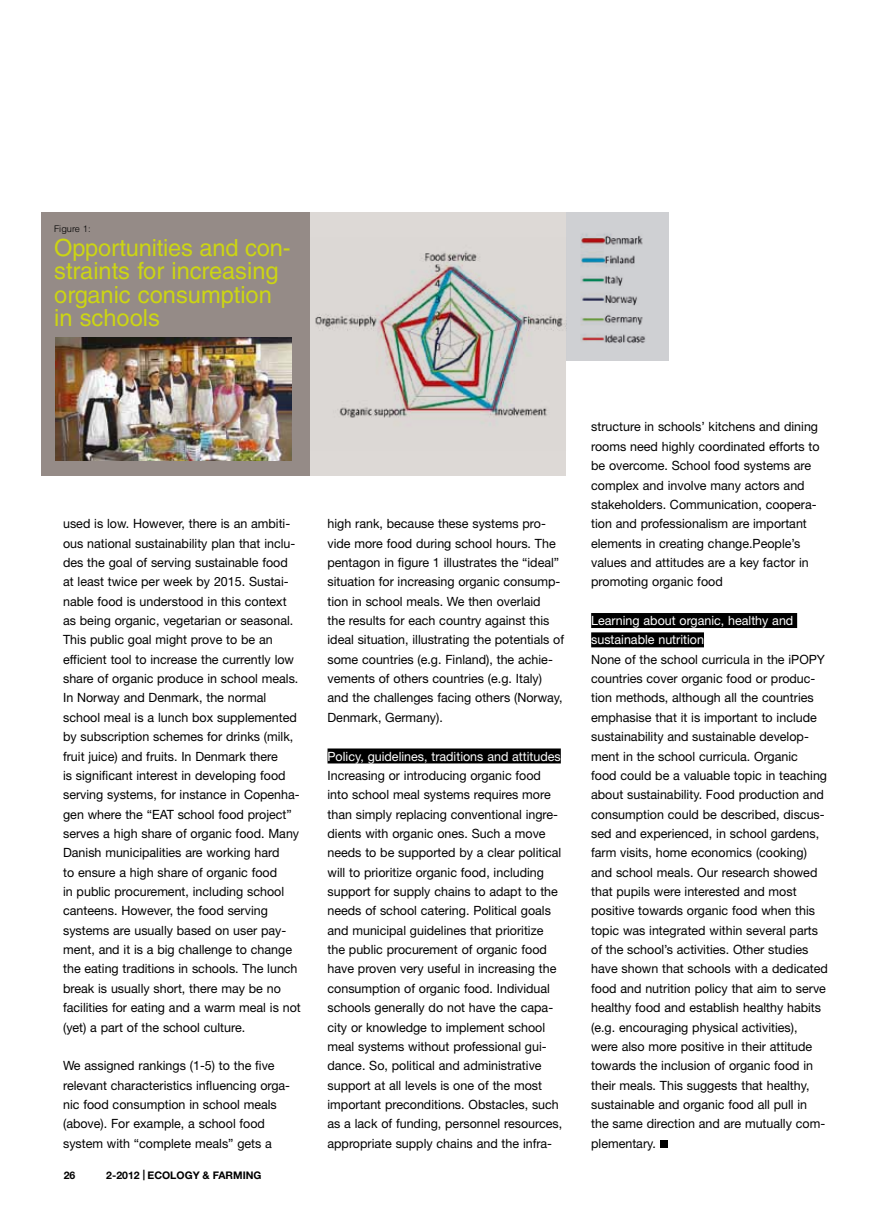
<style>
.page{position:relative;width:893px;height:1212px;background:#fff}
.page>*{position:absolute;margin:0;border:0;box-sizing:border-box;transform-origin:0 0}
.t1{font:23.7px/23.7px "Helvetica LT Std";color:#ccd513}
.t2{font:12.75px/19.4px "Helvetica Neue LT Std";color:#000}
.t3{font:12.75px/19.4px "Helvetica Neue LT Std";color:#fff}
.t4{font:700 10.5px "Helvetica Neue LT Std";color:#000}
.t5{font:300 9.15px "Helvetica LT Std";color:#000}
.s1{font-weight:900}
</style>
<div class="page">
<div style="left:539px;top:213px;width:130px;height:148px;background:#cfd0d3"></div>
<div style="left:305px;top:212px;width:261px;height:264px;background:#ddd9d6"></div>
<div style="left:327px;top:748px;width:234px;height:15px;background:#000"></div>
<div style="left:591px;top:613px;width:206px;height:15px;background:#000"></div>
<div style="left:591px;top:632px;width:113px;height:15px;background:#000"></div>
<div style="left:660px;top:1140px;width:7px;height:7px;background:#000"></div>
<img style="left:315px;top:251px;width:236px;height:174px">
<img style="left:551px;top:212px;width:98px;height:131px">
<div style="left:41px;top:212px;width:269px;height:264px;background:#958b87"></div>
<img style="left:55px;top:337px;width:236px;height:124px">
<p class="t5" style="left:54px;top:223px;width:38px">Figure 1:</p>
<h1 class="t1" style="left:54px;top:235px;width:238px">Opportunities and con&shy;straints for increasing organic consumption in schools</h1>
<p class="t2" style="left:63px;top:514px;width:239px">used is low. However, there is an ambiti&shy;ous national sustainability plan that inclu&shy;des the goal of serving sustainable food at least twice per week by 2015. Sustai&shy;nable food is understood in this context as being organic, vegetarian or seasonal.<br>This public goal might prove to be an efficient tool to increase the currently low share of organic produce in school meals.<br>In Norway and Denmark, the normal school meal is a lunch box supplemented by subscription schemes for drinks (milk, fruit juice) and fruits. In Denmark there<br>is significant interest in developing food serving systems, for instance in Copenha&shy;gen where the “EAT school food project” serves a high share of organic food. Many Danish municipalities are working hard<br>to ensure a high share of organic food<br>in public procurement, including school canteens. However, the food serving systems are usually based on user pay&shy;ment, and it is a big challenge to change the eating traditions in schools. The lunch break is usually short, there may be no facilities for eating and a warm meal is not (yet) a part of the school culture.</p>
<p class="t2" style="left:63px;top:1056px;width:229px">We assigned rankings (1-5) to the five relevant characteristics influencing orga&shy;nic food consumption in school meals (above). For example, a school food system with “complete meals” gets a</p>
<p class="t4" style="left:64px;top:1169px;width:13px">26</p>
<p class="t4" style="left:106px;top:1169px;width:157px">2-2012 <span class="s1">|</span> ECOLOGY &amp; FARMING</p>
<p class="t2" style="left:327px;top:514px;width:238px">high rank, because these systems pro&shy;vide more food during school hours. The pentagon in figure 1 illustrates the “ideal” situation for increasing organic consump&shy;tion in school meals. We then overlaid<br>the results for each country against this ideal situation, illustrating the potentials of some countries (e.g. Finland), the achie&shy;vements of others countries (e.g. Italy) and the challenges facing others (Norway, Denmark, Germany).</p>
<p class="t3" style="left:327px;top:746px;width:235px">Policy, guidelines, traditions and attitudes</p>
<p class="t2" style="left:327px;top:765px;width:236px">Increasing or introducing organic food into school meal systems requires more than simply replacing conventional ingre&shy;dients with organic ones. Such a move needs to be supported by a clear political will to prioritize organic food, including support for supply chains to adapt to the needs of school catering. Political goals and municipal guidelines that prioritize the public procurement of organic food have proven very useful in increasing the consumption of organic food. Individual schools generally do not have the capa&shy;city or knowledge to implement school meal systems without professional gui&shy;dance. So, political and administrative support at all levels is one of the most important preconditions. Obstacles, such as a lack of funding, personnel resources, appropriate supply chains and the infra-</p>
<p class="t2" style="left:591px;top:417px;width:230px">structure in schools’ kitchens and dining rooms need highly coordinated efforts to be overcome. School food systems are complex and involve many actors and stakeholders. Communication, coopera&shy;tion and professionalism are important elements in creating change.People’s values and attitudes are a key factor in promoting organic food</p>
<p class="t3" style="left:591px;top:611px;width:204px">Learning about organic, healthy and sustainable nutrition</p>
<p class="t2" style="left:591px;top:649px;width:238px">None of the school curricula in the iPOPY countries cover organic food or produc&shy;tion methods, although all the countries emphasise that it is important to include sustainability and sustainable develop&shy;ment in the school curricula. Organic<br>food could be a valuable topic in teaching about sustainability. Food production and consumption could be described, discus&shy;sed and experienced, in school gardens, farm visits, home economics (cooking) and school meals. Our research showed that pupils were interested and most positive towards organic food when this topic was integrated within several parts of the school’s activities. Other studies have shown that schools with a dedicated food and nutrition policy that aim to serve healthy food and establish healthy habits (e.g. encouraging physical activities),<br>were also more positive in their attitude towards the inclusion of organic food in their meals. This suggests that healthy, sustainable and organic food all pull in the same direction and are mutually com&shy;plementary.</p>
</div>
